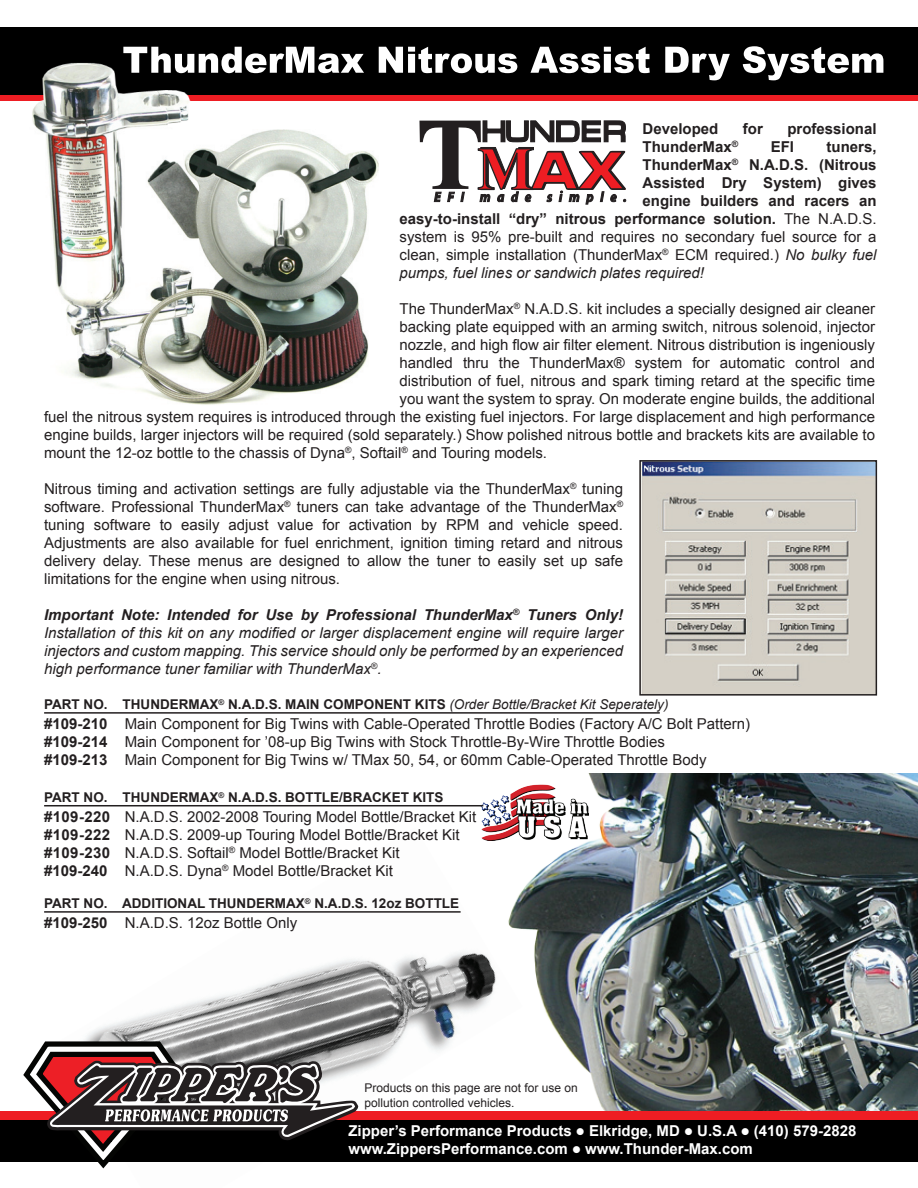
<style>
.page{position:relative;width:918px;height:1188px;background:#fff}
.page>*{position:absolute;margin:0;border:0;box-sizing:border-box;transform-origin:0 0}
.t1{font:15px/18px "Arial";color:#231f20}
.t2{font:italic 15px/18px "Arial";color:#231f20;text-align:justify}
.t3{font:700 15px/18px "Arial";color:#231f20;text-align:justify}
.t4{font:700 15px/18px "Arial";color:#fff}
.t5{font:700 13.5px "Arial";color:#231f20}
.t6{font:italic 13.5px "Arial";color:#231f20}
.t7{font:12px/14.4px "Arial";color:#231f20}
.s1{font-weight:400}
.s2{font-style:italic}
.s3{font-weight:700}
</style>
<div class="page">
<svg style="left:0;top:94px;width:918px;height:7px;background:#cc181e"></svg>
<div style="left:0;top:27px;width:918px;height:67px;background:#000"></div>
<div style="left:0;top:1111px;width:918px;height:35px;background:#ee1d23"></div>
<div style="left:0;top:1120px;width:918px;height:41px;background:#000"></div>
<img style="left:443px;top:773px;width:475px;height:338px">
<img style="left:27px;top:62px;width:352px;height:343px">
<img style="left:86px;top:827px;width:437px;height:335px">
<svg style="left:419px;top:120px;width:208px;height:84px"></svg>
<svg style="left:123px;top:46px;width:760px;height:34px"></svg>
<img style="left:642px;top:463px;width:232px;height:230px">
<div style="left:639px;top:460px;width:238px;height:236px;border:2px solid #231f20"></div>
<img style="left:481px;top:784px;width:108px;height:56px">
<svg style="left:20px;top:1039px;width:338px;height:130px"></svg>
<hr style="left:44px;top:712px;width:616px;height:2px;background:#231f20">
<hr style="left:44px;top:805px;width:439px;height:1px;background:#231f20">
<hr style="left:44px;top:911px;width:417px;height:2px;background:#231f20">
<p class="t3" style="left:643px;top:120px;width:77px">Developed</p>
<p class="t3" style="left:743px;top:120px;width:22px">for</p>
<p class="t3" style="left:787px;top:120px;width:91px">professional</p>
<p class="t3" style="left:643px;top:138px;width:97px">ThunderMax<sup>®</sup></p>
<p class="t3" style="left:771px;top:138px;width:25px">EFI</p>
<p class="t3" style="left:827px;top:138px;width:52px">tuners,</p>
<p class="t3" style="left:643px;top:156px;width:235px">ThunderMax<sup>®</sup> N.A.D.S. (Nitrous</p>
<p class="t3" style="left:643px;top:174px;width:235px">Assisted Dry System) gives</p>
<p class="t3" style="left:643px;top:192px;width:236px">engine builders and racers an</p>
<p class="t3" style="left:400px;top:210px;width:478px">easy-to-install “dry” nitrous performance solution. <span class="s1">The N.A.D.S.</span></p>
<p class="t1" style="left:400px;top:228px;width:478px">system is 95% pre-built and requires no secondary fuel source for a</p>
<p class="t1" style="left:400px;top:246px;width:478px">clean, simple installation (ThunderMax<sup>®</sup> ECM required.) <span class="s2">No bulky fuel</span></p>
<p class="t2" style="left:400px;top:264px;width:306px">pumps, fuel lines or sandwich plates required!</p>
<p class="t1" style="left:400px;top:300px;width:477px">The ThunderMax<sup>®</sup> N.A.D.S. kit includes a specially designed air cleaner</p>
<p class="t1" style="left:400px;top:318px;width:477px">backing plate equipped with an arming switch, nitrous solenoid, injector</p>
<p class="t1" style="left:400px;top:336px;width:477px">nozzle, and high flow air filter element. Nitrous distribution is ingeniously</p>
<p class="t1" style="left:400px;top:354px;width:477px">handled thru the ThunderMax® system for automatic control and</p>
<p class="t1" style="left:400px;top:372px;width:477px">distribution of fuel, nitrous and spark timing retard at the specific time</p>
<p class="t1" style="left:400px;top:390px;width:477px">you want the system to spray. On moderate engine builds, the additional</p>
<p class="t1" style="left:44px;top:408px;width:832px">fuel the nitrous system requires is introduced through the existing fuel injectors. For large displacement and high performance</p>
<p class="t1" style="left:44px;top:426px;width:833px">engine builds, larger injectors will be required (sold separately.) Show polished nitrous bottle and brackets kits are available to</p>
<p class="t1" style="left:44px;top:444px;width:504px">mount the 12-oz bottle to the chassis of Dyna<sup>®</sup>, Softail<sup>®</sup> and Touring models.</p>
<p class="t1" style="left:44px;top:480px;width:581px;text-align:justify">Nitrous timing and activation settings are fully adjustable via the ThunderMax<sup>®</sup> tuning software. Professional ThunderMax<sup>®</sup> tuners can take advantage of the ThunderMax<sup>® </sup>tuning software to easily adjust value for activation by RPM and vehicle speed.<br>Adjustments are also available for fuel enrichment, ignition timing retard and nitrous delivery delay. These menus are designed to allow the tuner to easily set up safe limitations for the engine when using nitrous.</p>
<p class="t2" style="left:44px;top:606px;width:581px"><span class="s3">Important Note: Intended for Use by Professional ThunderMax</span><sup>®</sup> <span class="s3">Tuners Only!<br></span>Installation of this kit on any modified or larger displacement engine will require larger injectors and custom mapping. This service should only be performed by an experienced high performance tuner familiar with ThunderMax<sup>®</sup>.</p>
<p class="t5" style="left:44px;top:696px;width:107px">Part No. Thunde</p>
<p class="t5" style="left:179px;top:696px;width:126px">rMax<sup>®</sup> N.A.D.S. Main</p>
<p class="t5" style="left:323px;top:696px;width:61px">Component</p>
<p class="t5" style="left:415px;top:696px;width:18px">Kits</p>
<p class="t6" style="left:449px;top:696px;width:221px">(Order Bottle/Bracket Kit Seperately)</p>
<p class="t3" style="left:44px;top:716px;width:65px">#109-210 #109-214 #109-213</p>
<p class="t1" style="left:125px;top:715px;width:627px">Main Component for Big Twins with Cable-Operated Throttle Bodies (Factory A/C Bolt Pattern)<br>Main Component for ’08-up Big Twins with Stock Throttle-By-Wire Throttle Bodies<br>Main Component for Big Twins w/ TMax 50, 54, or 60mm Cable-Operated Throttle Body</p>
<p class="t5" style="left:44px;top:788px;width:107px">Part No. Thunde</p>
<p class="t5" style="left:179px;top:788px;width:194px">rMax<sup>®</sup> N.A.D.S. Bottle/Bracket</p>
<p class="t5" style="left:413px;top:788px;width:18px">Kits</p>
<p class="t3" style="left:44px;top:808px;width:68px">#109-220 #109-222 #109-230 #109-240</p>
<p class="t1" style="left:125px;top:808px;width:353px">N.A.D.S. 2002-2008 Touring Model Bottle/Bracket Kit N.A.D.S. 2009-up Touring Model Bottle/Bracket Kit N.A.D.S. Softail<sup>®</sup> Model Bottle/Bracket Kit<br>N.A.D.S. Dyna<sup>®</sup> Model Bottle/Bracket Kit</p>
<p class="t1" style="left:125px;top:914px;width:174px">N.A.D.S. 12oz Bottle Only</p>
<p class="t5" style="left:44px;top:895px;width:96px">Part No. Additi</p>
<p class="t5" style="left:167px;top:895px;width:70px">onal Thunde</p>
<p class="t5" style="left:265px;top:895px;width:194px">rMax<sup>®</sup> N.A.D.S. 12oz Bottle</p>
<p class="t3" style="left:44px;top:915px;width:65px">#109-250</p>
<p class="t7" style="left:364px;top:1081px;width:215px">Products on this page are not for use on pollution controlled vehicles.</p>
<p class="t4" style="left:348px;top:1122px;width:510px">Zipper’s Performance Products ● Elkridge, MD ● U.S.A ● (410) 579-2828 www.ZippersPerformance.com ● www.Thunder-Max.com</p>
</div>
